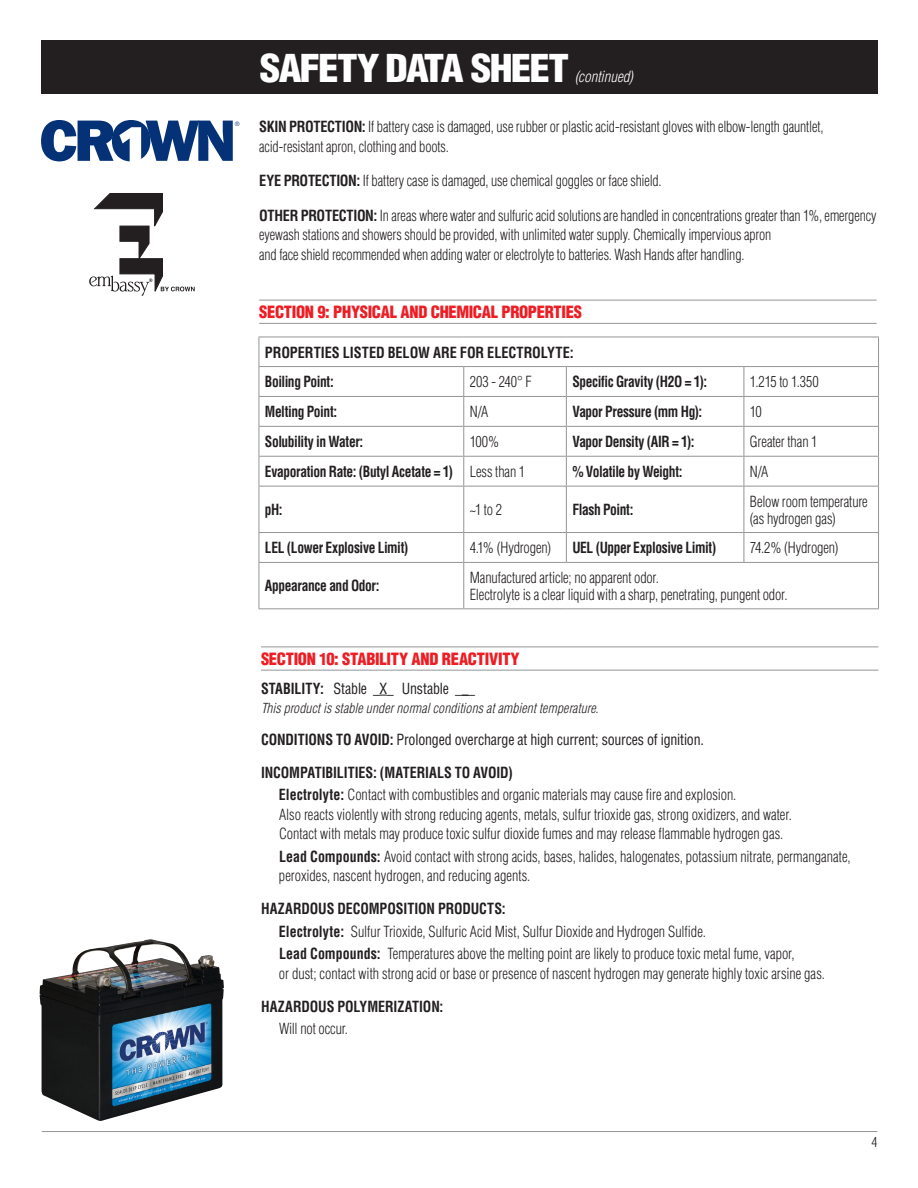
<style>
.page{position:relative;width:918px;height:1188px;background:#fff}
.page>*{position:absolute;margin:0;border:0;box-sizing:border-box;transform-origin:0 0}
.t1{font:900 condensed 37.5px "Helvetica";letter-spacing:-.045em;color:#fff;scale:1.1 1}
.t2{font:900 condensed 16.5px "Helvetica";letter-spacing:-.02em;color:#ee1d23}
.t3{font:300 condensed 15px/22.5px "Helvetica";letter-spacing:-.005em;color:#231f20;scale:.95 1}
.t4{font:300 condensed 15px/19.5px "Helvetica";letter-spacing:-.005em;color:#231f20;scale:.93 1}
.t5{font:700 condensed 15px "Helvetica";letter-spacing:-.025em;color:#231f20;scale:.9 1}
.t6{font:condensed 15px "Helvetica";letter-spacing:-.01em;color:#231f20;scale:.93 1}
.t7{font:700 condensed 15px/29.7px "Helvetica";letter-spacing:-.005em;color:#231f20;scale:.95 1}
.t8{font:700 condensed 15px "Helvetica";letter-spacing:-.005em;color:#231f20;scale:.93 1}
.t9{font:italic 300 condensed 15px "Helvetica";color:#fff}
.t10{font:italic 300 condensed 13.5px "Helvetica";letter-spacing:.01em;color:#231f20}
.t11{font:300 condensed 13.5px "Helvetica";color:#231f20}
.t12{font:300 6.15px "Helvetica Neue";color:#052c6d}
.s1{font-weight:700}
.s2{font-weight:300}
</style>
<div class="page">
<hr style="left:42px;top:1131px;width:835px;height:1px;background:#939598">
<div style="left:41px;top:40px;width:837px;height:54px;background:#231f20"></div>
<hr style="left:259px;top:337px;width:205px;height:1px;background:#939598">
<hr style="left:464px;top:337px;width:102px;height:1px;background:#939598">
<hr style="left:566px;top:337px;width:178px;height:1px;background:#939598">
<hr style="left:744px;top:337px;width:135px;height:1px;background:#939598">
<hr style="left:259px;top:366px;width:205px;height:1px;background:#939598">
<hr style="left:464px;top:366px;width:102px;height:1px;background:#939598">
<hr style="left:566px;top:366px;width:178px;height:1px;background:#939598">
<hr style="left:744px;top:366px;width:135px;height:1px;background:#939598">
<hr style="left:259px;top:396px;width:205px;height:1px;background:#939598">
<hr style="left:464px;top:396px;width:102px;height:1px;background:#939598">
<hr style="left:566px;top:396px;width:178px;height:1px;background:#939598">
<hr style="left:744px;top:396px;width:135px;height:1px;background:#939598">
<hr style="left:259px;top:426px;width:205px;height:1px;background:#939598">
<hr style="left:464px;top:426px;width:102px;height:1px;background:#939598">
<hr style="left:566px;top:426px;width:178px;height:1px;background:#939598">
<hr style="left:744px;top:426px;width:135px;height:1px;background:#939598">
<hr style="left:259px;top:456px;width:205px;height:1px;background:#939598">
<svg style="left:259px;top:337px;width:1px;height:149px"></svg>
<hr style="left:464px;top:456px;width:102px;height:1px;background:#939598">
<svg style="left:463px;top:367px;width:1px;height:119px"></svg>
<hr style="left:566px;top:456px;width:178px;height:1px;background:#939598">
<svg style="left:566px;top:367px;width:1px;height:119px"></svg>
<hr style="left:744px;top:456px;width:135px;height:1px;background:#939598">
<svg style="left:744px;top:367px;width:1px;height:119px"></svg>
<svg style="left:878px;top:337px;width:1px;height:149px"></svg>
<hr style="left:259px;top:486px;width:205px;height:1px;background:#939598">
<hr style="left:259px;top:487px;width:1px;height:45px;background:#939598">
<hr style="left:464px;top:486px;width:102px;height:1px;background:#939598">
<hr style="left:463px;top:487px;width:1px;height:45px;background:#939598">
<hr style="left:566px;top:486px;width:178px;height:1px;background:#939598">
<hr style="left:566px;top:487px;width:1px;height:45px;background:#939598">
<hr style="left:744px;top:486px;width:135px;height:1px;background:#939598">
<hr style="left:744px;top:487px;width:1px;height:45px;background:#939598">
<hr style="left:878px;top:487px;width:1px;height:45px;background:#939598">
<hr style="left:259px;top:532px;width:205px;height:1px;background:#939598">
<svg style="left:259px;top:533px;width:1px;height:29px"></svg>
<hr style="left:464px;top:532px;width:102px;height:1px;background:#939598">
<svg style="left:463px;top:533px;width:1px;height:29px"></svg>
<hr style="left:566px;top:532px;width:178px;height:1px;background:#939598">
<svg style="left:566px;top:533px;width:1px;height:29px"></svg>
<hr style="left:744px;top:532px;width:135px;height:1px;background:#939598">
<svg style="left:744px;top:533px;width:1px;height:29px"></svg>
<svg style="left:878px;top:533px;width:1px;height:29px"></svg>
<hr style="left:259px;top:562px;width:205px;height:1px;background:#939598">
<hr style="left:259px;top:563px;width:1px;height:45px;background:#939598">
<hr style="left:464px;top:562px;width:102px;height:1px;background:#939598">
<hr style="left:463px;top:563px;width:1px;height:45px;background:#939598">
<hr style="left:566px;top:562px;width:178px;height:1px;background:#939598">
<hr style="left:744px;top:562px;width:135px;height:1px;background:#939598">
<hr style="left:878px;top:563px;width:1px;height:45px;background:#939598">
<hr style="left:259px;top:608px;width:205px;height:1px;background:#939598">
<hr style="left:464px;top:608px;width:102px;height:1px;background:#939598">
<hr style="left:566px;top:608px;width:178px;height:1px;background:#939598">
<hr style="left:744px;top:608px;width:135px;height:1px;background:#939598">
<hr style="left:259px;top:300px;width:618px;height:1px;background:#939598">
<hr style="left:259px;top:323px;width:618px;height:1px;background:#939598">
<hr style="left:261px;top:647px;width:617px;height:1px;background:#939598">
<hr style="left:261px;top:670px;width:617px;height:1px;background:#939598">
<svg style="left:41px;top:120px;width:192px;height:41px"></svg>
<svg style="left:89px;top:193px;width:106px;height:103px"></svg>
<img style="left:39px;top:939px;width:185px;height:182px">
<p class="t12" style="left:235px;top:121px;width:6px">®</p>
<h1 class="t1" style="left:260px;top:45px;width:283px">SAFETY DATA SHEET</h1>
<p class="t9" style="left:575px;top:68px;width:60px">(continued)</p>
<p class="t4" style="left:259px;top:117px;width:608px"><span class="s1">SKIN PROTECTION:</span> If battery case is damaged, use rubber or plastic acid-resistant gloves with elbow-length gauntlet, acid-resistant apron, clothing and boots.</p>
<p class="t4" style="left:259px;top:171px;width:434px"><span class="s1">EYE PROTECTION:</span> If battery case is damaged, use chemical goggles or face shield.</p>
<p class="t4" style="left:259px;top:206px;width:665px"><span class="s1">OTHER PROTECTION:</span> In areas where water and sulfuric acid solutions are handled in concentrations greater than 1%, emergency eyewash stations and showers should be provided, with unlimited water supply. Chemically impervious apron<br>and face shield recommended when adding water or electrolyte to batteries. Wash Hands after handling.</p>
<p class="t2" style="left:259px;top:302px;width:324px">SECTION 9: PHYSICAL AND CHEMICAL PROPERTIES</p>
<p class="t7" style="left:265px;top:337px;width:327px">PROPERTIES LISTED BELOW ARE FOR ELECTROLYTE:<br>Boiling Point:</p>
<p class="t3" style="left:470px;top:371px;width:67px">203 - 240° F</p>
<p class="t5" style="left:572px;top:373px;width:151px">Specific Gravity (H2O = 1):</p>
<p class="t3" style="left:750px;top:371px;width:74px">1.215 to 1.350</p>
<p class="t5" style="left:265px;top:403px;width:82px">Melting Point:</p>
<p class="t3" style="left:470px;top:401px;width:21px">N/A</p>
<p class="t5" style="left:572px;top:403px;width:146px">Vapor Pressure (mm Hg):</p>
<p class="t3" style="left:750px;top:401px;width:14px">10</p>
<p class="t5" style="left:265px;top:433px;width:111px">Solubility in Water:</p>
<p class="t3" style="left:470px;top:430px;width:32px">100%</p>
<p class="t5" style="left:572px;top:433px;width:137px">Vapor Density (AIR = 1):</p>
<p class="t3" style="left:750px;top:430px;width:73px">Greater than 1</p>
<p class="t5" style="left:265px;top:462px;width:291px">Evaporation Rate: (Butyl Acetate = 1) <span class="s2">Less than 1</span></p>
<p class="t5" style="left:572px;top:462px;width:124px">% Volatile by Weight:</p>
<p class="t3" style="left:750px;top:460px;width:21px">N/A</p>
<p class="t5" style="left:265px;top:501px;width:21px">pH:</p>
<p class="t3" style="left:470px;top:499px;width:36px">~1 to 2</p>
<p class="t5" style="left:572px;top:501px;width:69px">Flash Point:</p>
<p class="t3" style="left:750px;top:493px;width:126px;line-height:16.5px">Below room temperature (as hydrogen gas)</p>
<p class="t5" style="left:265px;top:539px;width:161px">LEL (Lower Explosive Limit)</p>
<p class="t3" style="left:470px;top:537px;width:87px">4.1% (Hydrogen)</p>
<p class="t5" style="left:572px;top:539px;width:161px">UEL (Upper Explosive Limit)</p>
<p class="t3" style="left:750px;top:537px;width:95px">74.2% (Hydrogen)</p>
<p class="t5" style="left:265px;top:577px;width:129px">Appearance and Odor:</p>
<p class="t3" style="left:470px;top:570px;width:336px;line-height:16.5px">Manufactured article; no apparent odor.<br>Electrolyte is a clear liquid with a sharp, penetrating, pungent odor.</p>
<p class="t2" style="left:261px;top:649px;width:260px">SECTION 10: STABILITY AND REACTIVITY</p>
<p class="t6" style="left:261px;top:679px;width:232px"><span class="s1">STABILITY:</span> Stable _X_ Unstable ___</p>
<p class="t10" style="left:261px;top:701px;width:339px">This product is stable under normal conditions at ambient temperature.</p>
<p class="t6" style="left:261px;top:730px;width:478px"><span class="s1">CONDITIONS TO AVOID:</span> Prolonged overcharge at high current; sources of ignition.</p>
<p class="t3" style="left:279px;top:761px;width:483px;text-indent:-18px"><span class="s1">INCOMPATIBILITIES: (MATERIALS TO AVOID)<br>Electrolyte:</span> Contact with combustibles and organic materials may cause fire and explosion.</p>
<p class="t3" style="left:279px;top:804px;width:541px;line-height:19.5px">Also reacts violently with strong reducing agents, metals, sulfur trioxide gas, strong oxidizers, and water.<br>Contact with metals may produce toxic sulfur dioxide fumes and may release flammable hydrogen gas.</p>
<p class="t3" style="left:279px;top:846px;width:603px;line-height:19.5px"><span class="s1">Lead Compounds:</span> Avoid contact with strong acids, bases, halides, halogenates, potassium nitrate, permanganate, peroxides, nascent hydrogen, and reducing agents.</p>
<p class="t3" style="left:279px;top:897px;width:544px;text-indent:-18px"><span class="s1">HAZARDOUS DECOMPOSITION PRODUCTS:<br>Electrolyte:</span> Sulfur Trioxide, Sulfuric Acid Mist, Sulfur Dioxide and Hydrogen Sulfide.<br><span class="s1">Lead Compounds:</span> Temperatures above the melting point are likely to produce toxic metal fume, vapor,</p>
<p class="t3" style="left:279px;top:962px;width:576px">or dust; contact with strong acid or base or presence of nascent hydrogen may generate highly toxic arsine gas.</p>
<p class="t8" style="left:261px;top:997px;width:198px">HAZARDOUS POLYMERIZATION:</p>
<p class="t3" style="left:279px;top:1017px;width:74px">Will not occur.</p>
<p class="t11" style="left:872px;top:1135px;width:7px">4</p>
</div>
